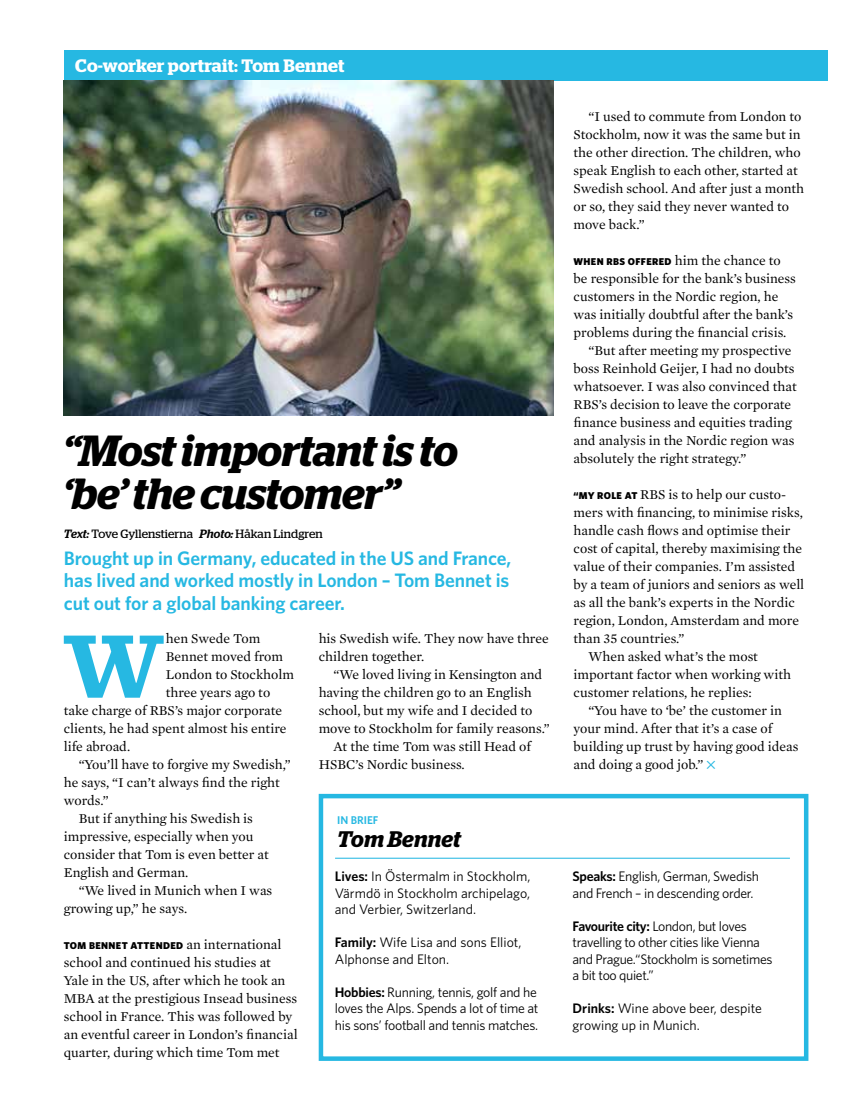
<style>
.page{position:relative;width:851px;height:1106px;background:#fff}
.page>*{position:absolute;margin:0;border:0;box-sizing:border-box;transform-origin:0 0}
.t1{font:700 93.75px "Sentinel";color:#26b8e2}
.t2{font:italic 600 43.5px/43.5px "Stag";letter-spacing:-.01em;color:#000}
.t3{font:italic 600 22.5px "Stag";letter-spacing:.005em;color:#000}
.t4{font:600 19.5px/22.5px "Whitney";letter-spacing:-.005em;color:#26b8e2;text-align:justify}
.t5{font:600 18px "Stag";letter-spacing:.01em;color:#fff}
.t6{font:13.8px/18px "Mercury Text G1 Roman";color:#000}
.t7{font:13.8px/16.5px "Whitney";letter-spacing:-.02em;color:#000;text-align:justify}
.t8{font:13.8px/16.5px "Whitney";color:#000}
.t9{font:12px "Stag";letter-spacing:.01em;color:#000}
.t10{font:600 11.25px "Whitney";color:#26b8e2}
.t11{font:900 9.9px "Whitney";letter-spacing:.035em;color:#000}
.s1{font-weight:500;font-style:italic}
.s2{font-family:"Mercury Text G1 Roman";font-weight:400;font-size:13.8px}
.s3{font-weight:600}
.s4{font-family:"Whitney";font-weight:900;font-size:9.9px}
.s5{color:#26b8e2}
</style>
<div class="page">
<div style="left:64px;top:50px;width:763px;height:31px;background:#26b8e2"></div>
<img style="left:64px;top:81px;width:489px;height:335px">
<div style="left:318px;top:794px;width:490px;height:266px;border:4px solid #26b8e2"></div>
<hr style="left:335px;top:857px;width:454px;height:1px;background:#26b8e2">
<h3 class="t5" style="left:75px;top:55px;width:270px">Co-worker portrait: Tom Bennet</h3>
<h2 class="t2" style="left:63px;top:428px;width:396px">“Most important is to ‘be’ the customer”</h2>
<p class="t9" style="left:64px;top:527px;width:260px"><span class="s1">Text:</span> Tove Gyllenstierna <span class="s1">Photo:</span> Håkan Lindgren</p>
<h3 class="t4" style="left:64px;top:546px;width:449px">Brought up in Germany, educated in the US and France, has lived and worked mostly in London – Tom Bennet is cut out for a global banking career.</h3>
<p class="t6" style="left:318px;top:630px;width:231px">his Swedish wife. They now have three children together.</p>
<p class="t6" style="left:333px;top:665px;width:210px">“We loved living in Kensington and</p>
<p class="t6" style="left:318px;top:683px;width:214px">having the children go to an English</p>
<p class="t6" style="left:318px;top:701px;width:215px">school, but my wife and I decided to</p>
<p class="t6" style="left:318px;top:719px;width:233px">move to Stockholm for family reasons.”</p>
<p class="t6" style="left:333px;top:737px;width:199px">At the time Tom was still Head of</p>
<p class="t6" style="left:318px;top:755px;width:148px">HSBC’s Nordic business.</p>
<h1 class="t1" style="left:63px;top:592px;width:101px">W</h1>
<p class="t6" style="left:166px;top:630px;width:96px">hen Swede Tom</p>
<p class="t6" style="left:166px;top:648px;width:119px">Bennet moved from</p>
<p class="t6" style="left:166px;top:665px;width:130px">London to Stockholm</p>
<p class="t6" style="left:166px;top:683px;width:106px">three years ago to</p>
<p class="t6" style="left:64px;top:701px;width:220px">take charge of RBS’s major corporate</p>
<p class="t6" style="left:64px;top:719px;width:224px">clients, he had spent almost his entire</p>
<p class="t6" style="left:64px;top:737px;width:68px">life abroad.</p>
<p class="t6" style="left:79px;top:755px;width:214px">“You’ll have to forgive my Swedish,”</p>
<p class="t6" style="left:64px;top:773px;width:217px">he says, “I can’t always find the right</p>
<p class="t6" style="left:64px;top:791px;width:46px">words.”</p>
<p class="t6" style="left:79px;top:809px;width:176px">But if anything his Swedish is</p>
<p class="t6" style="left:64px;top:827px;width:191px">impressive, especially when you</p>
<p class="t6" style="left:64px;top:845px;width:206px">consider that Tom is even better at</p>
<p class="t6" style="left:64px;top:863px;width:126px">English and German.</p>
<p class="t6" style="left:79px;top:881px;width:195px">“We lived in Munich when I was</p>
<p class="t6" style="left:64px;top:899px;width:125px">growing up,” he says.</p>
<p class="t11" style="left:64px;top:939px;width:219px">TOM BENNET ATTENDED <span class="s2">an international</span></p>
<p class="t6" style="left:64px;top:954px;width:235px">school and continued his studies at Yale in the US, after which he took an MBA at the prestigious Insead business school in France. This was followed by an eventful career in London’s financial quarter, during which time Tom met</p>
<p class="t10" style="left:337px;top:812px;width:43px">IN BRIEF</p>
<h3 class="t3" style="left:337px;top:825px;width:125px">Tom Bennet</h3>
<p class="t7" style="left:335px;top:867px;width:197px"><span class="s3">Lives:</span> In Östermalm in Stockholm, Värmdö in Stockholm archipelago, and Verbier, Switzerland.</p>
<p class="t8" style="left:335px;top:933px;width:188px"><span class="s3">Family:</span> Wife Lisa and sons Elliot,<br>Alphonse and Elton.</p>
<p class="t7" style="left:335px;top:983px;width:205px"><span class="s3">Hobbies:</span> Running, tennis, golf and he loves the Alps. Spends a lot of time at his sons’ football and tennis matches.</p>
<p class="t6" style="left:573px;top:107px;width:232px;text-indent:15px">“I used to commute from London to<br>Stockholm, now it was the same but in the other direction. The children, who speak English to each other, started at<br>Swedish school. And after just a month or so, they said they never wanted to move back.”</p>
<p class="t11" style="left:573px;top:255px;width:209px">WHEN RBS OFFERED <span class="s2">him the chance to</span></p>
<p class="t6" style="left:573px;top:270px;width:224px">be responsible for the bank’s business</p>
<p class="t6" style="left:573px;top:287px;width:206px">customers in the Nordic region, he</p>
<p class="t6" style="left:573px;top:306px;width:221px">was initially doubtful after the bank’s</p>
<p class="t6" style="left:573px;top:324px;width:214px">problems during the financial crisis.</p>
<p class="t6" style="left:588px;top:341px;width:204px">“But after meeting my prospective</p>
<p class="t6" style="left:573px;top:359px;width:222px">boss Reinhold Geijer, I had no doubts</p>
<p class="t6" style="left:573px;top:377px;width:224px">whatsoever. I was also convinced that</p>
<p class="t6" style="left:573px;top:395px;width:219px">RBS’s decision to leave the corporate</p>
<p class="t6" style="left:573px;top:413px;width:220px">finance business and equities trading</p>
<p class="t6" style="left:573px;top:431px;width:222px">and analysis in the Nordic region was</p>
<p class="t6" style="left:573px;top:449px;width:174px">absolutely the right strategy.”</p>
<p class="t6" style="left:573px;top:486px;width:214px"><span class="s4">“MY ROLE AT</span> RBS is to help our custo-</p>
<p class="t6" style="left:573px;top:504px;width:231px">mers with financing, to minimise risks,</p>
<p class="t6" style="left:573px;top:522px;width:218px">handle cash flows and optimise their</p>
<p class="t6" style="left:573px;top:539px;width:230px">cost of capital, thereby maximising the</p>
<p class="t6" style="left:573px;top:557px;width:223px">value of their companies. I’m assisted</p>
<p class="t6" style="left:573px;top:575px;width:232px">by a team of juniors and seniors as well</p>
<p class="t6" style="left:573px;top:593px;width:223px">as all the bank’s experts in the Nordic</p>
<p class="t6" style="left:573px;top:611px;width:227px">region, London, Amsterdam and more</p>
<p class="t6" style="left:573px;top:629px;width:112px">than 35 countries.”</p>
<p class="t6" style="left:588px;top:647px;width:171px">When asked what’s the most</p>
<p class="t6" style="left:573px;top:665px;width:219px">important factor when working with</p>
<p class="t6" style="left:573px;top:683px;width:180px">customer relations, he replies:</p>
<p class="t6" style="left:588px;top:701px;width:195px">“You have to ‘be’ the customer in</p>
<p class="t6" style="left:573px;top:719px;width:200px">your mind. After that it’s a case of</p>
<p class="t6" style="left:573px;top:737px;width:226px">building up trust by having good ideas</p>
<p class="t6" style="left:573px;top:755px;width:143px">and doing a good job.” <span class="s5">✕</span></p>
<p class="t7" style="left:572px;top:867px;width:188px"><span class="s3">Speaks:</span> English, German, Swedish and French – in descending order.</p>
<p class="t7" style="left:572px;top:917px;width:201px;text-align:left"><span class="s3">Favourite city:</span> London, but loves travelling to other cities like Vienna and Prague.“Stockholm is sometimes a bit too quiet.”</p>
<p class="t8" style="left:572px;top:999px;width:191px"><span class="s3">Drinks:</span> Wine above beer, despite growing up in Munich.</p>
</div>
